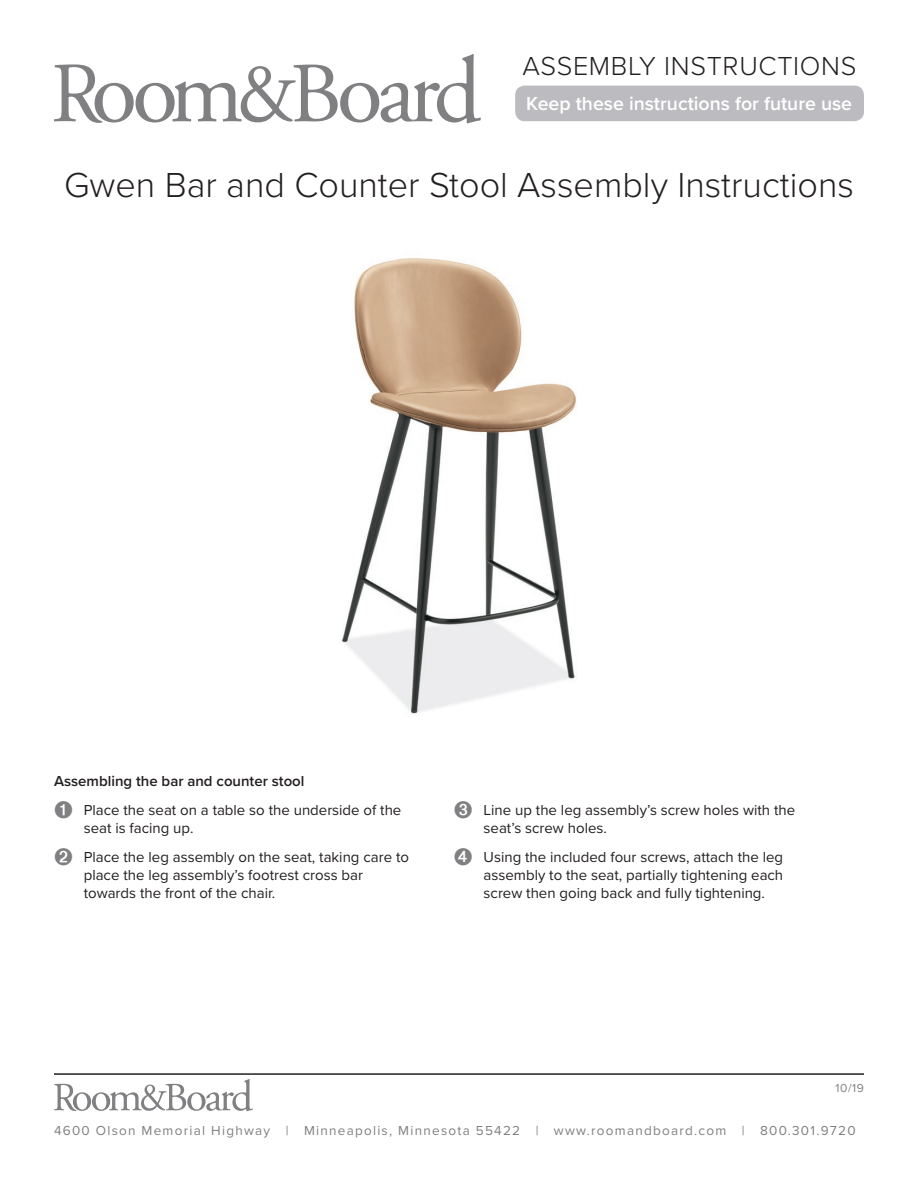
<style>
.page{position:relative;width:918px;height:1188px;background:#fff}
.page>*{position:absolute;margin:0;border:0;box-sizing:border-box;transform-origin:0 0}
.t1{font:300 36px "Proxima Nova";color:#231f20}
.t2{font:300 27px "Proxima Nova";letter-spacing:.025em;color:#231f20}
.t3{font:600 19.5px "Proxima Nova";color:#fff}
.t4{font:15px/18px "Proxima Nova";color:#231f20}
.t5{font:13.5px "Proxima Nova";letter-spacing:.095em;color:#808083}
.t6{font:12px "Proxima Nova";color:#808083}
.s1{font-weight:600}
.s2{color:#808083}
</style>
<div class="page">
<svg style="left:54px;top:54px;width:427px;height:69px"></svg>
<div style="left:515px;top:86px;width:349px;height:35px;background:#bcbbbf;border-radius:10px"></div>
<svg style="left:54px;top:1079px;width:199px;height:32px"></svg>
<hr style="left:54px;top:1073px;width:810px;height:2px;background:#231f20">
<img style="left:342px;top:258px;width:235px;height:456px">
<h2 class="t2" style="left:523px;top:46px;width:335px">ASSEMBLY INSTRUCTIONS</h2>
<h3 class="t3" style="left:526px;top:89px;width:327px">Keep these instructions for future use</h3>
<h1 class="t1" style="left:64px;top:158px;width:791px">Gwen Bar and Counter Stool Assembly Instructions</h1>
<p class="t4" style="left:54px;top:766px;width:349px;line-height:28.8px"><span class="s1">Assembling the bar and counter stool<br></span><span class="s2">➊</span> Place the seat on a table so the underside of the</p>
<p class="t4" style="left:54px;top:813px;width:357px;line-height:28.8px;text-indent:30px">seat is facing up.<br><span class="s2">➋</span> Place the leg assembly on the seat, taking care to</p>
<p class="t4" style="left:84px;top:865px;width:281px">place the leg assembly’s footrest cross bar towards the front of the chair.</p>
<p class="t4" style="left:484px;top:800px;width:313px;text-indent:-30px"><span class="s2">➌</span> Line up the leg assembly’s screw holes with the seat’s screw holes.</p>
<p class="t4" style="left:484px;top:847px;width:301px;text-align:justify;text-indent:-30px"><span class="s2">➍</span> Using the included four screws, attach the leg assembly to the seat, partially tightening each screw then going back and fully tightening.</p>
<p class="t6" style="left:835px;top:1079px;width:30px">10/19</p>
<p class="t5" style="left:54px;top:1120px;width:803px">4600 Olson Memorial Highway | Minneapolis, Minnesota 55422 | www.roomandboard.com | 800.301.9720</p>
</div>
